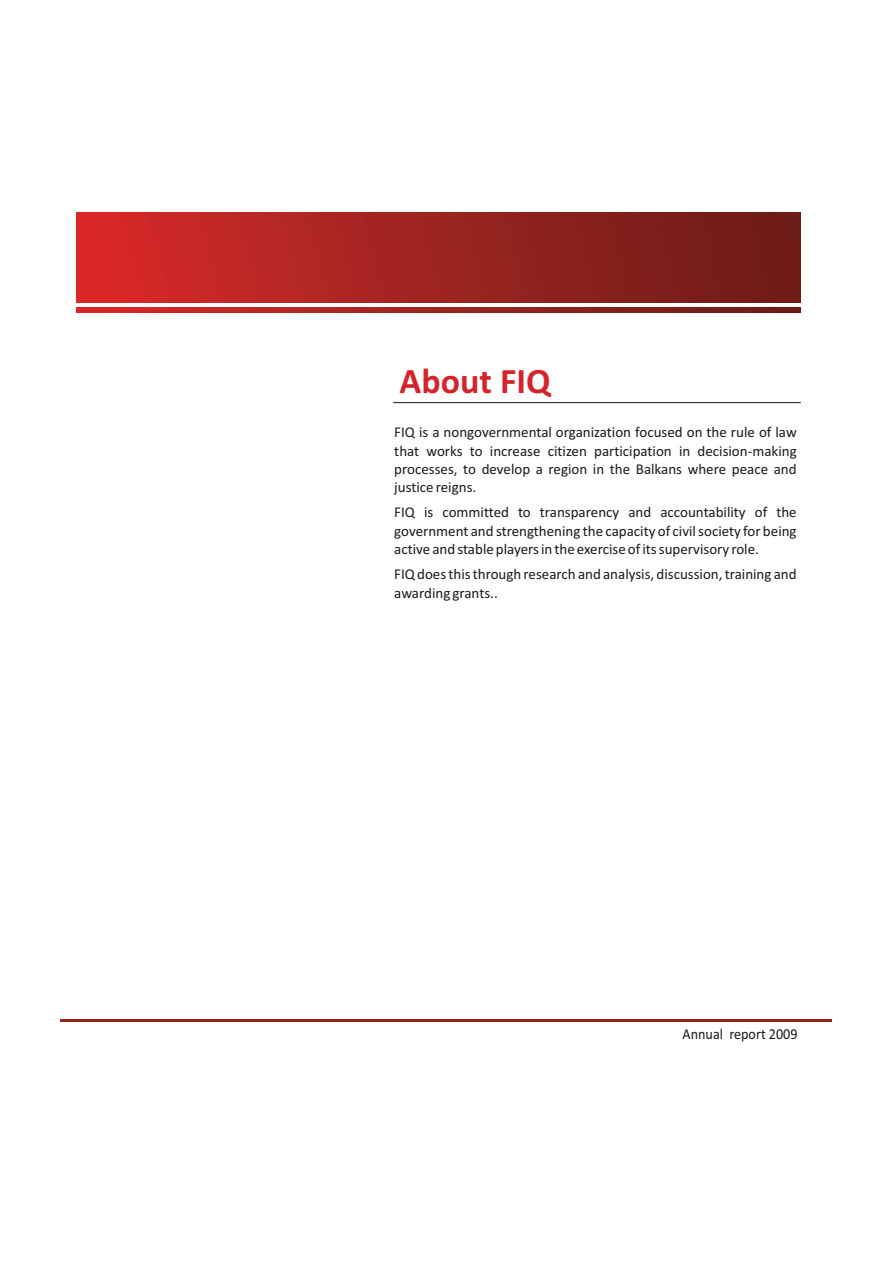
<style>
.page{position:relative;width:893px;height:1263px;background:#fff}
.page>*{position:absolute;margin:0;border:0;box-sizing:border-box;transform-origin:0 0}
.t1{font:700 36px "Calibri";color:#d32429}
.t2{font:15.15px "Calibri";color:#1e1917;scale:.93 1}
.t3{font:15px/18.3px "Calibri";color:#1e1917;text-align:justify}
</style>
<div class="page">
<hr style="left:393px;top:402px;width:408px;height:1px;background:#1e1917">
<hr style="left:60px;top:1019px;width:772px;height:3px;background:#94231e">
<img style="left:76px;top:213px;width:724px;height:90px">
<img style="left:76px;top:307px;width:724px;height:5px">
<h1 class="t1" style="left:400px;top:368px;width:153px">About FIQ</h1>
<p class="t3" style="left:394px;top:424px;width:404px">FIQ is a nongovernmental organization focused on the rule of law that works to increase citizen participation in decision-making processes, to develop a region in the Balkans where peace and justice reigns.</p>
<p class="t3" style="left:394px;top:505px;width:404px">FIQ is committed to transparency and accountability of the government and strengthening the capacity of civil society for being active and stable players in the exercise of its supervisory role.</p>
<p class="t3" style="left:394px;top:566px;width:404px">FIQ does this through research and analysis, discussion, training and awarding grants..</p>
<p class="t2" style="left:682px;top:1028px;width:125px">Annual report 2009</p>
</div>
